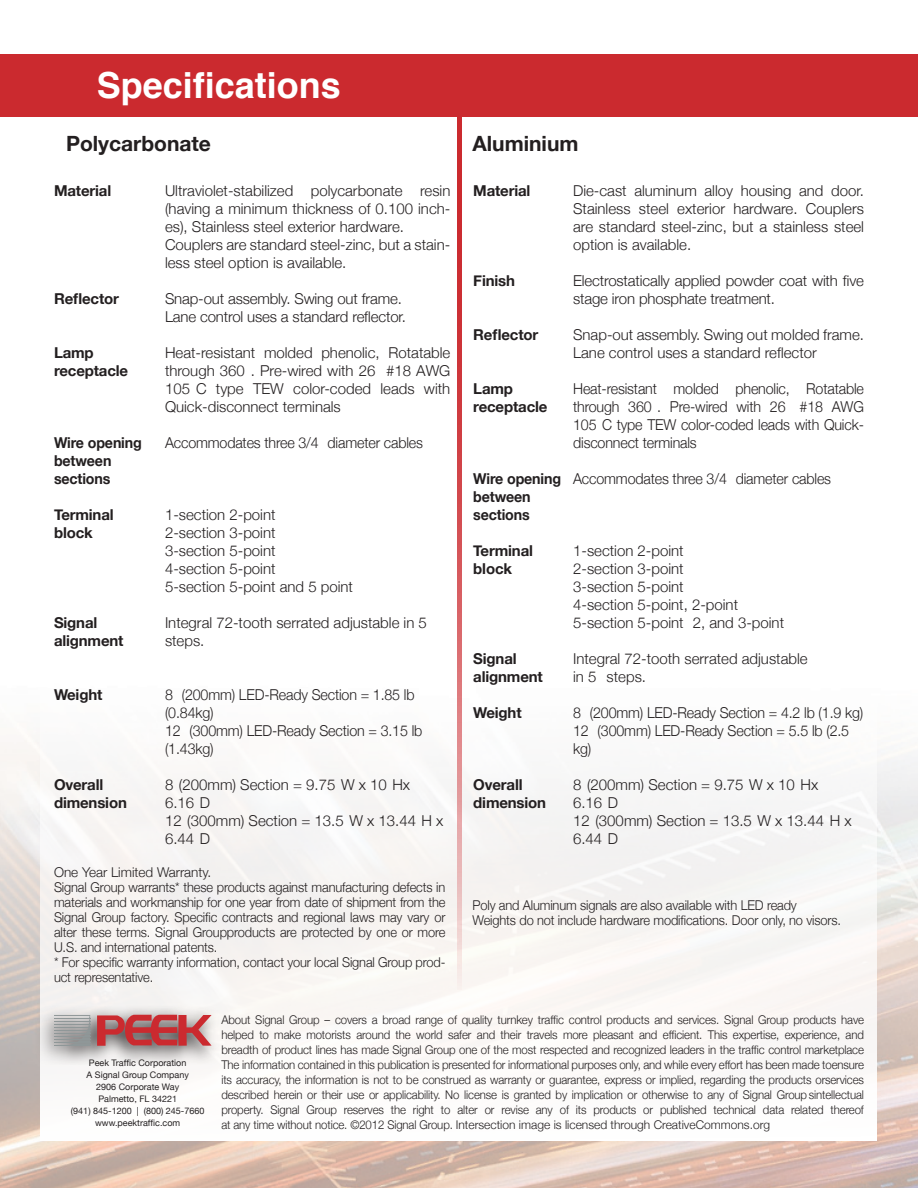
<style>
.page{position:relative;width:918px;height:1188px;background:#fff}
.page>*{position:absolute;margin:0;border:0;box-sizing:border-box;transform-origin:0 0}
.t1{font:700 36px "Helvetica";color:#fff}
.t2{font:700 21px "Helvetica Neue";color:#231f20}
.t3{font:300 15px/18px "Helvetica Neue";color:#231f20}
.t4{font:300 15px/18px "Helvetica Neue";color:#231f20;scale:.95 1}
.t5{font:700 15px/18px "Helvetica Neue";letter-spacing:-.01em;color:#231f20}
.t6{font:700 15px "Helvetica Neue";letter-spacing:-.01em;color:#231f20;scale:.95 1}
.t7{font:300 13.5px/15px "Helvetica Neue";letter-spacing:-.01em;color:#231f20;text-align:justify;scale:.95 1}
.t8{font:300 13.5px "Helvetica Neue";letter-spacing:-.01em;color:#231f20}
.t9{font:300 12px/15px "Helvetica Neue";letter-spacing:-.01em;color:#231f20;text-align:justify;scale:.95 1}
.t10{font:9px "Helvetica Neue";color:#231f20}
</style>
<div class="page">
<img style="left:0;top:609px;width:918px;height:579px">
<div style="left:40px;top:688px;width:838px;height:454px;background:#f9f8f7"></div>
<div style="left:0;top:54px;width:918px;height:63px;background:#cb2a2f"></div>
<svg style="left:458px;top:117px;width:4px;height:866px;background:#d86669"></svg>
<svg style="left:34px;top:1004px;width:180px;height:61px"></svg>
<svg style="left:54px;top:1015px;width:36px;height:30px"></svg>
<hr style="left:54px;top:1018px;width:36px;height:1px;background:#8f9798">
<hr style="left:54px;top:1021px;width:36px;height:1px;background:#8f9798">
<hr style="left:54px;top:1024px;width:36px;height:1px;background:#8f9798">
<hr style="left:54px;top:1027px;width:36px;height:1px;background:#8f9798">
<hr style="left:54px;top:1030px;width:36px;height:1px;background:#8f9798">
<hr style="left:54px;top:1033px;width:36px;height:1px;background:#8f9798">
<hr style="left:54px;top:1036px;width:36px;height:1px;background:#8f9798">
<hr style="left:54px;top:1039px;width:36px;height:1px;background:#8f9798">
<hr style="left:54px;top:1042px;width:36px;height:1px;background:#8f9798">
<hr style="left:54px;top:1045px;width:36px;height:1px;background:#8f9798">
<svg style="left:97px;top:1015px;width:115px;height:31px;background:#b85c5f"></svg>
<p class="t1" style="left:97px;top:56px;width:246px">Specifications</p>
<p class="t2" style="left:66px;top:130px;width:147px">Polycarbonate</p>
<p class="t2" style="left:472px;top:130px;width:108px">Aluminium</p>
<p class="t5" style="left:54px;top:181px;width:59px">Material</p>
<p class="t5" style="left:54px;top:289px;width:67px">Reflector</p>
<p class="t5" style="left:54px;top:343px;width:76px">Lamp receptacle</p>
<p class="t6" style="left:54px;top:433px;width:94px">Wire opening</p>
<p class="t6" style="left:54px;top:451px;width:62px">between</p>
<p class="t6" style="left:54px;top:469px;width:61px">sections</p>
<p class="t5" style="left:54px;top:505px;width:61px">Terminal block</p>
<p class="t5" style="left:54px;top:613px;width:71px">Signal alignment</p>
<p class="t5" style="left:54px;top:685px;width:50px">Weight</p>
<p class="t5" style="left:54px;top:775px;width:74px">Overall dimension</p>
<p class="t3" style="left:165px;top:181px;width:287px;text-align:justify">Ultraviolet-stabilized polycarbonate resin (having a minimum thickness of 0.100 inch&shy;es), Stainless steel exterior hardware.</p>
<p class="t3" style="left:165px;top:235px;width:287px">Couplers are standard steel-zinc, but a stain&shy;less steel option is available.</p>
<p class="t3" style="left:165px;top:289px;width:238px">Snap-out assembly. Swing out frame.</p>
<p class="t3" style="left:165px;top:307px;width:242px">Lane control uses a standard reflector.</p>
<p class="t3" style="left:165px;top:343px;width:287px;text-align:justify">Heat-resistant molded phenolic, Rotatable through 360°. Pre-wired with 26” #18 AWG 105°C type TEW color-coded leads with Quick-disconnect terminals</p>
<p class="t4" style="left:165px;top:433px;width:273px">Accommodates three 3/4” diameter cables</p>
<p class="t3" style="left:165px;top:505px;width:112px">1-section 2-point</p>
<p class="t3" style="left:165px;top:523px;width:112px">2-section 3-point</p>
<p class="t3" style="left:165px;top:541px;width:112px">3-section 5-point</p>
<p class="t3" style="left:165px;top:559px;width:112px">4-section 5-point</p>
<p class="t3" style="left:165px;top:577px;width:190px">5-section 5-point and 5 point</p>
<p class="t3" style="left:165px;top:613px;width:270px">Integral 72-tooth serrated adjustable in 5° steps.</p>
<p class="t4" style="left:165px;top:685px;width:264px">8” (200mm) LED-Ready Section = 1.85 lb</p>
<p class="t4" style="left:165px;top:703px;width:53px">(0.84kg)</p>
<p class="t4" style="left:165px;top:721px;width:272px">12” (300mm) LED-Ready Section = 3.15 lb (1.43kg)</p>
<p class="t3" style="left:165px;top:775px;width:247px">8”(200mm) Section = 9.75”W x 10”Hx<br>6.16”D</p>
<p class="t3" style="left:165px;top:811px;width:280px">12”(300mm) Section = 13.5”W x 13.44”H x<br>6.44”D</p>
<p class="t8" style="left:54px;top:864px;width:159px">One Year Limited Warranty.</p>
<p class="t7" style="left:54px;top:879px;width:414px">Signal Group warrants* these products against manufacturing defects in materials and workmanship for one year from date of shipment from the Signal Group factory. Specific contracts and regional laws may vary or alter these terms. Signal Groupproducts are protected by one or more U.S. and international patents.</p>
<p class="t7" style="left:54px;top:954px;width:414px">* For specific warranty information, contact your local Signal Group prod&shy;uct representative.</p>
<p class="t5" style="left:473px;top:181px;width:59px">Material</p>
<p class="t5" style="left:473px;top:271px;width:43px">Finish</p>
<p class="t5" style="left:473px;top:325px;width:67px">Reflector</p>
<p class="t5" style="left:473px;top:379px;width:76px">Lamp receptacle</p>
<p class="t6" style="left:473px;top:469px;width:94px">Wire opening</p>
<p class="t6" style="left:473px;top:487px;width:62px">between</p>
<p class="t6" style="left:473px;top:505px;width:61px">sections</p>
<p class="t5" style="left:473px;top:541px;width:61px">Terminal block</p>
<p class="t5" style="left:473px;top:649px;width:71px">Signal alignment</p>
<p class="t5" style="left:473px;top:703px;width:50px">Weight</p>
<p class="t5" style="left:473px;top:775px;width:74px">Overall dimension</p>
<p class="t3" style="left:573px;top:181px;width:292px;text-align:justify">Die-cast aluminum alloy housing and door.<br>Stainless steel exterior hardware. Couplers are standard steel-zinc, but a stainless steel option is available.</p>
<p class="t3" style="left:573px;top:271px;width:292px">Electrostatically applied powder coat with five stage iron phosphate treatment.</p>
<p class="t3" style="left:573px;top:325px;width:292px">Snap-out assembly. Swing out molded frame.<br>Lane control uses a standard reflector</p>
<p class="t4" style="left:573px;top:379px;width:308px;text-align:justify">Heat-resistant molded phenolic, Rotatable through 360°. Pre-wired with 26” #18 AWG 105°C type TEW color-coded leads with Quick&shy;disconnect terminals</p>
<p class="t4" style="left:573px;top:469px;width:273px">Accommodates three 3/4” diameter cables</p>
<p class="t3" style="left:573px;top:541px;width:112px">1-section 2-point</p>
<p class="t3" style="left:573px;top:559px;width:112px">2-section 3-point</p>
<p class="t3" style="left:573px;top:577px;width:112px">3-section 5-point</p>
<p class="t3" style="left:573px;top:595px;width:167px">4-section 5-point, 2-point</p>
<p class="t3" style="left:573px;top:613px;width:212px">5-section 5-point×2, and 3-point</p>
<p class="t3" style="left:573px;top:649px;width:236px">Integral 72-tooth serrated adjustable in 5° steps.</p>
<p class="t4" style="left:573px;top:703px;width:307px">8” (200mm) LED-Ready Section = 4.2 lb (1.9 kg)</p>
<p class="t4" style="left:573px;top:721px;width:292px">12” (300mm) LED-Ready Section = 5.5 lb (2.5 kg)</p>
<p class="t3" style="left:573px;top:775px;width:247px">8”(200mm) Section = 9.75”W x 10”Hx<br>6.16”D</p>
<p class="t3" style="left:573px;top:811px;width:280px">12”(300mm) Section = 13.5”W x 13.44”H x<br>6.44”D</p>
<p class="t7" style="left:472px;top:898px;width:343px">Poly and Aluminum signals are also available with LED ready</p>
<p class="t7" style="left:472px;top:913px;width:389px">Weights do not include hardware modifications. Door only, no visors.</p>
<p class="t10" style="left:89px;top:1057px;width:99px">Peek Traffic Corporation</p>
<p class="t10" style="left:87px;top:1069px;width:104px">A Signal Group Company</p>
<p class="t10" style="left:96px;top:1081px;width:85px">2906 Corporate Way</p>
<p class="t10" style="left:98px;top:1094px;width:80px">Palmetto, FL 34221</p>
<p class="t10" style="left:71px;top:1106px;width:135px">(941) 845-1200 | (800) 245-7660</p>
<p class="t10" style="left:95px;top:1118px;width:87px">www.peektraffic.com</p>
<p class="t9" style="left:221px;top:1012px;width:678px">About Signal Group – covers a broad range of quality turnkey traffic control products and services. Signal Group products have helped to make motorists around the world safer and their travels more pleasant and efficient. This expertise, experience, and breadth of product lines has made Signal Group one of the most respected and recognized leaders in the traffic control marketplace</p>
<p class="t9" style="left:221px;top:1057px;width:678px">The information contained in this publication is presented for informational purposes only, and while every effort has been made toensure its accuracy, the information is not to be construed as warranty or guarantee, express or implied, regarding the products orservices described herein or their use or applicability. No license is granted by implication or otherwise to any of Signal Group’sintellectual property. Signal Group reserves the right to alter or revise any of its products or published technical data related thereof</p>
<p class="t9" style="left:221px;top:1117px;width:579px">at any time without notice. ©2012 Signal Group. Intersection image is licensed through CreativeCommons.org</p>
</div>
